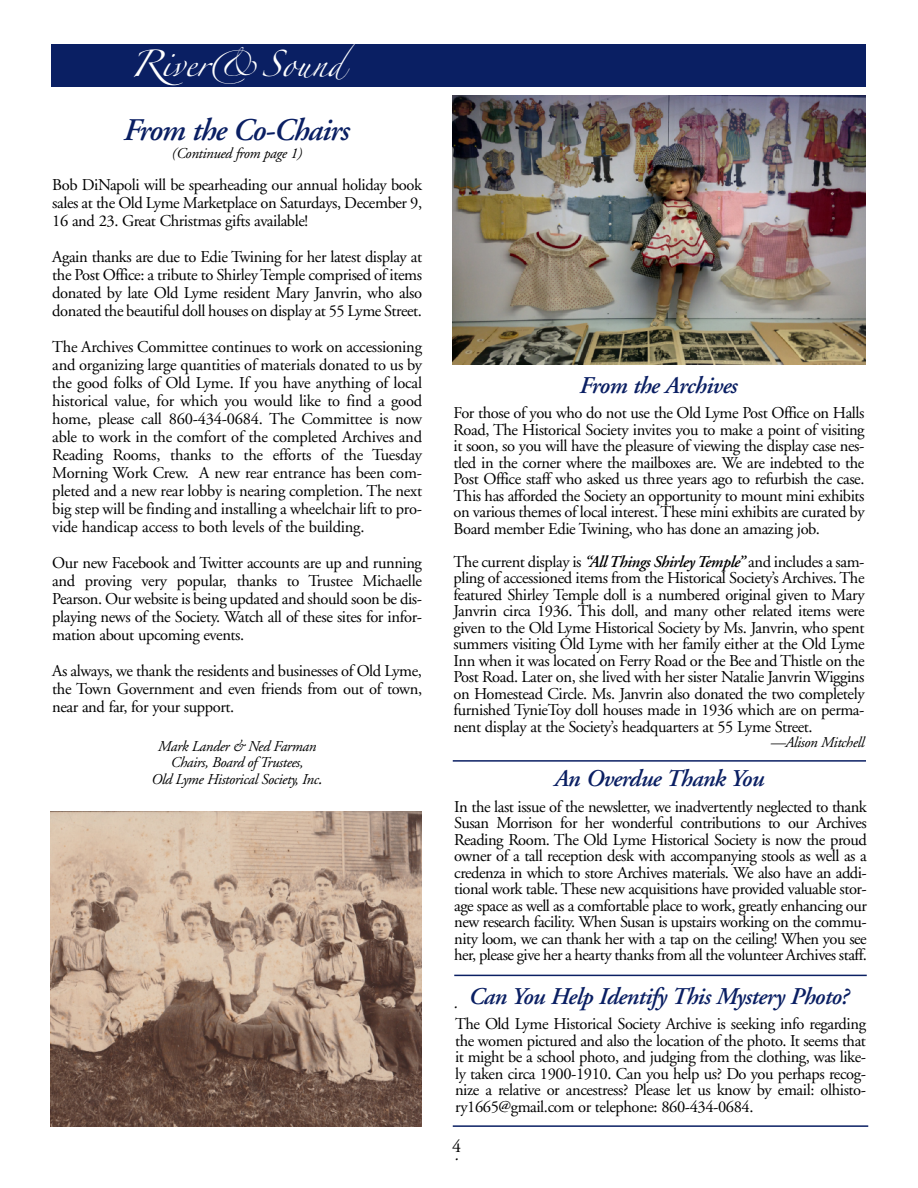
<style>
.page{position:relative;width:918px;height:1188px;background:#fff}
.page>*{position:absolute;margin:0;border:0;box-sizing:border-box;transform-origin:0 0}
.t1{font:italic 600 31.5px "Adobe Garamond";letter-spacing:-.035em;color:#0a1f63}
.t2{font:italic 600 24px "Adobe Garamond";letter-spacing:-.025em;color:#0a1f63}
.t3{font:24px "Zapfino";color:#fff}
.t4{font:italic 18px "Adobe Garamond";color:#000}
.t5{font:18px "Adobe Garamond";color:#000}
.t6{font:16.5px/16.5px "Adobe Garamond";letter-spacing:-.025em;color:#000;text-align:justify}
.t7{font:italic 15px/16.5px "Adobe Garamond";letter-spacing:-.025em;color:#000;text-align:center}
.s1{font-size:18px}
.s2{font-weight:600;font-style:italic}
</style>
<div class="page">
<div style="left:51px;top:45px;width:814px;height:42px;background:#0a1f63"></div>
<img style="left:51px;top:812px;width:371px;height:314px">
<hr style="left:453px;top:760px;width:413px;height:2px;background:#0a1f63">
<hr style="left:453px;top:1125px;width:415px;height:2px;background:#0a1f63">
<hr style="left:454px;top:975px;width:413px;height:1px;background:#0a1f63">
<img style="left:452px;top:96px;width:413px;height:268px">
<h2 class="t3" style="left:130px;top:54px;width:240px">River&amp;Sound</h2>
<h1 class="t1" style="left:124px;top:118px;width:227px">From the Co-Chairs</h1>
<p class="t7" style="left:172px;top:146px;width:132px">(Continued from page 1)</p>
<p class="t6" style="left:52px;top:177px;width:371px;line-height:18px">Bob DiNapoli will be spearheading our annual holiday book sales at the Old Lyme Marketplace on Saturdays, December 9, 16 and 23. Great Christmas gifts available!</p>
<p class="t6" style="left:52px;top:249px;width:371px;line-height:18px">Again thanks are due to Edie Twining for her latest display at the Post Office: a tribute to Shirley Temple comprised of items donated by late Old Lyme resident Mary Janvrin, who also donated the beautiful doll houses on display at 55 Lyme Street.</p>
<p class="t6" style="left:52px;top:339px;width:371px;line-height:18px">The Archives Committee continues to work on accessioning and organizing large quantities of materials donated to us by the good folks of Old Lyme. If you have anything of local historical value, for which you would like to find a good home, please call 860-434-0684. The Committee is now able to work in the comfort of the completed Archives and Reading Rooms, thanks to the efforts of the Tuesday Morning Work Crew. A new rear entrance has been com&shy;pleted and a new rear lobby is nearing completion. The next big step will be finding and installing a wheelchair lift to pro&shy;vide handicap access to both levels of the building.</p>
<p class="t6" style="left:52px;top:555px;width:371px;line-height:18px">Our new Facebook and Twitter accounts are up and running and proving very popular, thanks to Trustee Michaelle Pearson. Our website is being updated and should soon be dis&shy;playing news of the Society. Watch all of these sites for infor&shy;mation about upcoming events.</p>
<p class="t6" style="left:52px;top:663px;width:371px;line-height:18px">As always, we thank the residents and businesses of Old Lyme, the Town Government and even friends from out of town, near and far, for your support.</p>
<p class="t7" style="left:151px;top:739px;width:173px">Mark Lander &amp; Ned Farman<br>Chairs, Board of Trustees,<br>Old Lyme Historical Society, Inc<span class="s1">.</span></p>
<h2 class="t2" style="left:579px;top:376px;width:160px">From the Archives</h2>
<p class="t6" style="left:454px;top:406px;width:413px">For those of you who do not use the Old Lyme Post Office on Halls Road, The Historical Society invites you to make a point of visiting it soon, so you will have the pleasure of viewing the display case nes&shy;tled in the corner where the mailboxes are. We are indebted to the Post Office staff who asked us three years ago to refurbish the case.<br>This has afforded the Society an opportunity to mount mini exhibits on various themes of local interest. These mini exhibits are curated by Board member Edie Twining, who has done an amazing job.</p>
<p class="t6" style="left:454px;top:555px;width:413px">The current display is <span class="s2">“All Things Shirley Temple”</span> and includes a sam&shy;pling of accessioned items from the Historical Society’s Archives. The featured Shirley Temple doll is a numbered original given to Mary Janvrin circa 1936. This doll, and many other related items were given to the Old Lyme Historical Society by Ms. Janvrin, who spent summers visiting Old Lyme with her family either at the Old Lyme Inn when it was located on Ferry Road or the Bee and Thistle on the Post Road. Later on, she lived with her sister Natalie Janvrin Wiggins on Homestead Circle. Ms. Janvrin also donated the two completely furnished TynieToy doll houses made in 1936 which are on perma&shy;nent display at the Society’s headquarters at 55 Lyme Street.</p>
<p class="t7" style="left:771px;top:735px;width:95px">—Alison Mitchell</p>
<h2 class="t2" style="left:554px;top:769px;width:211px">An Overdue Thank You</h2>
<p class="t6" style="left:454px;top:800px;width:414px">In the last issue of the newsletter, we inadvertently neglected to thank Susan Morrison for her wonderful contributions to our Archives Reading Room. The Old Lyme Historical Society is now the proud owner of a tall reception desk with accompanying stools as well as a credenza in which to store Archives materials. We also have an addi&shy;tional work table. These new acquisitions have provided valuable stor&shy;age space as well as a comfortable place to work, greatly enhancing our new research facility. When Susan is upstairs working on the commu&shy;nity loom, we can thank her with a tap on the ceiling! When you see her, please give her a hearty thanks from all the volunteer Archives staff.</p>
<h2 class="t2" style="left:469px;top:987px;width:382px">Can You Help Identify This Mystery Photo?</h2>
<p class="t6" style="left:455px;top:1017px;width:413px">The Old Lyme Historical Society Archive is seeking info regarding the women pictured and also the location of the photo. It seems that it might be a school photo, and judging from the clothing, was like&shy;ly taken circa 1900-1910. Can you help us? Do you perhaps recog&shy;nize a relative or ancestress? Please let us know by email: olhisto&shy;ry1665@gmail.com or telephone: 860-434-0684.</p>
<p class="t4" style="left:454px;top:996px;width:6px">.</p>
<p class="t5" style="left:452px;top:1139px;width:10px">4</p>
<p class="t4" style="left:455px;top:1147px;width:6px">.</p>
</div>
